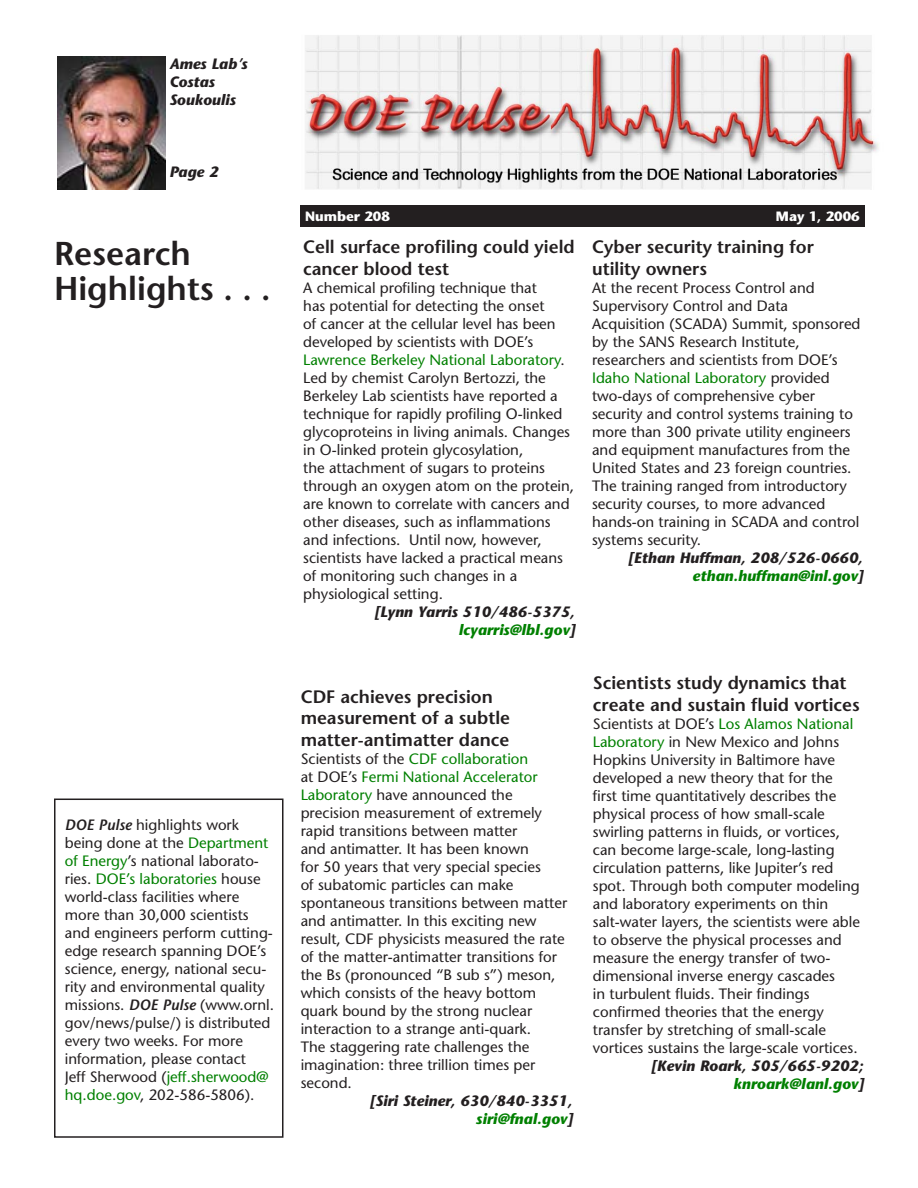
<style>
.page{position:relative;width:918px;height:1188px;background:#fff}
.page>*{position:absolute;margin:0;border:0;box-sizing:border-box;transform-origin:0 0}
.t1{font:600 33px/34.5px "Stone Sans";color:#231f20}
.t2{font:600 18px/21.6px "Stone Sans";color:#231f20}
.t3{font:15px/18px "Stone Sans";color:#231f20}
.t4{font:italic 700 15px/18px "Stone Sans";color:#231f20;text-align:right}
.t5{font:700 13.5px "Stone Sans";color:#fff}
.s1{font-weight:600;font-style:italic}
.s2{color:#008000}
</style>
<div class="page">
<div style="left:300px;top:205px;width:565px;height:22px;background:#231f20"></div>
<div style="left:54px;top:799px;width:230px;height:339px;border:2px solid #231f20"></div>
<img style="left:305px;top:35px;width:574px;height:155px">
<img style="left:57px;top:56px;width:108px;height:134px">
<p class="t4" style="left:169px;top:56px;width:80px;text-align:left">Ames Lab’s<br>Costas<br>Soukoulis</p>
<p class="t4" style="left:169px;top:164px;width:51px">Page 2</p>
<h1 class="t1" style="left:54px;top:240px;width:218px">Research<br>Highlights . . .</h1>
<p class="t3" style="left:65px;top:818px;width:211px"><span class="s1">DOE Pulse</span> highlights work being done at the <span class="s2">Department of Energy</span>’s national laborato&shy;ries. <span class="s2">DOE’s laboratories</span> house world-class facilities where more than 30,000 scientists and engineers perform cutting&shy;edge research spanning DOE’s science, energy, national secu&shy;rity and environmental quality missions. <span class="s1">DOE Pulse</span> (www.ornl. gov/news/pulse/) is distributed every two weeks. For more information, please contact<br>Jeff Sherwood (<span class="s2">jeff.sherwood@ hq.doe.gov</span>, 202-586-5806).</p>
<p class="t5" style="left:305px;top:211px;width:86px">Number 208</p>
<p class="t5" style="left:776px;top:211px;width:85px">May 1, 2006</p>
<p class="t2" style="left:303px;top:238px;width:273px">Cell surface profiling could yield cancer blood test</p>
<p class="t3" style="left:303px;top:280px;width:273px">A chemical profiling technique that<br>has potential for detecting the onset<br>of cancer at the cellular level has been developed by scientists with DOE’s <span class="s2">Lawrence Berkeley National Laboratory</span>.<br>Led by chemist Carolyn Bertozzi, the Berkeley Lab scientists have reported a technique for rapidly profiling O-linked glycoproteins in living animals. Changes in O-linked protein glycosylation,<br>the attachment of sugars to proteins through an oxygen atom on the protein, are known to correlate with cancers and other diseases, such as inflammations and infections. Until now, however, scientists have lacked a practical means of monitoring such changes in a physiological setting.</p>
<p class="t4" style="left:375px;top:604px;width:201px">[Lynn Yarris 510/486-5375, <span class="s2">lcyarris@lbl.gov</span>]</p>
<p class="t2" style="left:301px;top:687px;width:211px">CDF achieves precision measurement of a subtle matter-antimatter dance</p>
<p class="t3" style="left:301px;top:751px;width:268px">Scientists of the <span class="s2">CDF collaboration<br></span>at DOE’s <span class="s2">Fermi National Accelerator Laboratory</span> have announced the precision measurement of extremely rapid transitions between matter<br>and antimatter. It has been known<br>for 50 years that very special species<br>of subatomic particles can make spontaneous transitions between matter and antimatter. In this exciting new result, CDF physicists measured the rate of the matter-antimatter transitions for the Bs (pronounced “B sub s”) meson, which consists of the heavy bottom quark bound by the strong nuclear interaction to a strange anti-quark.<br>The staggering rate challenges the imagination: three trillion times per second.</p>
<p class="t4" style="left:371px;top:1093px;width:203px">[Siri Steiner, 630/840-3351, <span class="s2">siri@fnal.gov</span>]</p>
<p class="t2" style="left:592px;top:238px;width:223px">Cyber security training for utility owners</p>
<p class="t3" style="left:592px;top:280px;width:270px">At the recent Process Control and Supervisory Control and Data Acquisition (SCADA) Summit, sponsored by the SANS Research Institute, researchers and scientists from DOE’s <span class="s2">Idaho National Laboratory</span> provided two-days of comprehensive cyber security and control systems training to more than 300 private utility engineers and equipment manufactures from the United States and 23 foreign countries.<br>The training ranged from introductory security courses, to more advanced hands-on training in SCADA and control systems security.</p>
<p class="t4" style="left:629px;top:550px;width:235px">[Ethan Huffman, 208/526-0660, <span class="s2">ethan.huffman@inl.gov</span>]</p>
<p class="t2" style="left:593px;top:674px;width:268px">Scientists study dynamics that create and sustain fluid vortices</p>
<p class="t3" style="left:593px;top:716px;width:269px">Scientists at DOE’s <span class="s2">Los Alamos National Laboratory</span> in New Mexico and Johns Hopkins University in Baltimore have developed a new theory that for the first time quantitatively describes the physical process of how small-scale swirling patterns in fluids, or vortices, can become large-scale, long-lasting circulation patterns, like Jupiter’s red spot. Through both computer modeling and laboratory experiments on thin salt-water layers, the scientists were able to observe the physical processes and measure the energy transfer of two&shy;dimensional inverse energy cascades<br>in turbulent fluids. Their findings confirmed theories that the energy transfer by stretching of small-scale vortices sustains the large-scale vortices.</p>
<p class="t4" style="left:652px;top:1058px;width:213px">[Kevin Roark, 505/665-9202; <span class="s2">knroark@lanl.gov</span>]</p>
</div>
